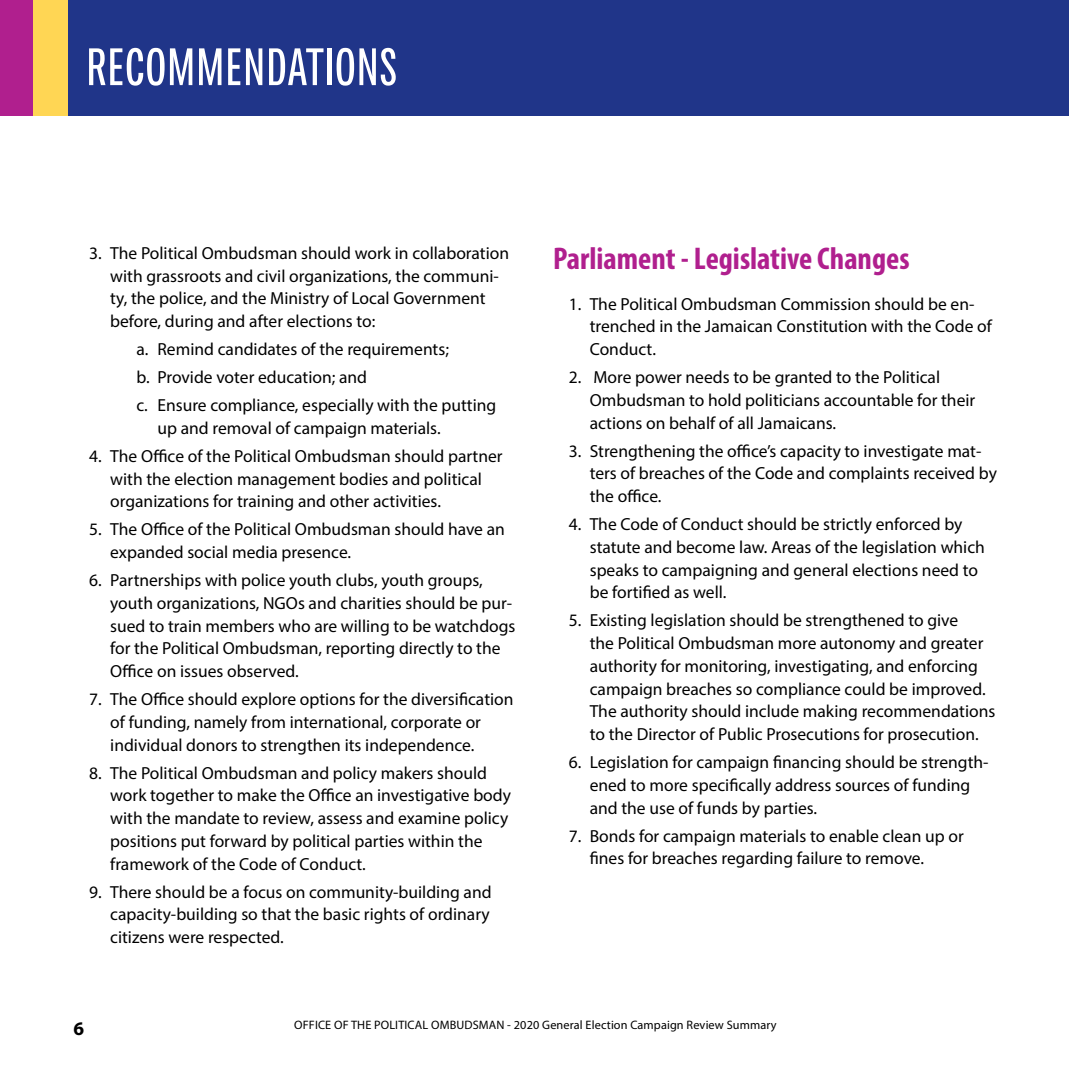
<style>
.page{position:relative;width:1071px;height:1071px;background:#fff}
.page>*{position:absolute;margin:0;border:0;box-sizing:border-box;transform-origin:0 0}
.t1{font:52.5px "Chartwell Pies";color:#fff}
.t2{font:700 condensed 31.5px "Myriad Pro";color:#b01f8e}
.t3{font:700 19.25px "Myriad Pro";color:#000}
.t4{font:17.5px/22.8px "Myriad Pro";color:#000}
.t5{font:12.25px "Myriad Pro";letter-spacing:.01em;color:#000}
</style>
<div class="page">
<div style="left:68px;top:0;width:1001px;height:116px;background:#203589"></div>
<div style="left:33px;top:0;width:35px;height:116px;background:#ffd654"></div>
<div style="left:0;top:0;width:33px;height:116px;background:#b01f8e"></div>
<h1 class="t1" style="left:86px;top:35px;width:313px">RECOMMENDATIONS</h1>
<p class="t4" style="left:110px;top:241px;width:400px;text-indent:-21px">3. The Political Ombudsman should work in collaboration with grassroots and civil organizations, the communi&shy;ty, the police, and the Ministry of Local Government before, during and after elections to:</p>
<p class="t4" style="left:136px;top:335px;width:361px;line-height:28px">a. Remind candidates of the requirements;<br>b. Provide voter education; and<br>c. Ensure compliance, especially with the putting</p>
<p class="t4" style="left:158px;top:416px;width:285px">up and removal of campaign materials.</p>
<p class="t4" style="left:110px;top:444px;width:394px;text-indent:-21px">4. The Office of the Political Ombudsman should partner with the election management bodies and political organizations for training and other activities.</p>
<p class="t4" style="left:110px;top:518px;width:396px;text-indent:-21px">5. The Office of the Political Ombudsman should have an expanded social media presence.</p>
<p class="t4" style="left:110px;top:569px;width:407px;text-indent:-21px">6. Partnerships with police youth clubs, youth groups, youth organizations, NGOs and charities should be pur&shy;sued to train members who are willing to be watchdogs for the Political Ombudsman, reporting directly to the Office on issues observed.</p>
<p class="t4" style="left:110px;top:688px;width:405px;text-indent:-21px">7. The Office should explore options for the diversification of funding, namely from international, corporate or individual donors to strengthen its independence.</p>
<p class="t4" style="left:110px;top:761px;width:402px;text-indent:-21px">8. The Political Ombudsman and policy makers should work together to make the Office an investigative body with the mandate to review, assess and examine policy positions put forward by political parties within the framework of the Code of Conduct.</p>
<p class="t4" style="left:110px;top:880px;width:383px;text-align:justify;text-indent:-21px">9. There should be a focus on community-building and capacity-building so that the basic rights of ordinary citizens were respected.</p>
<h2 class="t2" style="left:553px;top:239px;width:358px">Parliament - Legislative Changes</h2>
<p class="t4" style="left:590px;top:292px;width:404px;text-indent:-21px">1. The Political Ombudsman Commission should be en&shy;trenched in the Jamaican Constitution with the Code of<br>Conduct.</p>
<p class="t4" style="left:590px;top:366px;width:387px;text-indent:-21px">2. More power needs to be granted to the Political<br>Ombudsman to hold politicians accountable for their actions on behalf of all Jamaicans.</p>
<p class="t4" style="left:590px;top:439px;width:409px;text-indent:-21px">3. Strengthening the office’s capacity to investigate mat&shy;ters of breaches of the Code and complaints received by the office.</p>
<p class="t4" style="left:590px;top:513px;width:397px;text-indent:-21px">4. The Code of Conduct should be strictly enforced by statute and become law. Areas of the legislation which speaks to campaigning and general elections need to be fortified as well.</p>
<p class="t4" style="left:590px;top:609px;width:407px;text-indent:-21px">5. Existing legislation should be strengthened to give<br>the Political Ombudsman more autonomy and greater authority for monitoring, investigating, and enforcing campaign breaches so compliance could be improved.<br>The authority should include making recommendations to the Director of Public Prosecutions for prosecution.</p>
<p class="t4" style="left:590px;top:751px;width:400px;text-indent:-21px">6. Legislation for campaign financing should be strength&shy;ened to more specifically address sources of funding and the use of funds by parties.</p>
<p class="t4" style="left:590px;top:824px;width:375px;text-indent:-21px">7. Bonds for campaign materials to enable clean up or fines for breaches regarding failure to remove.</p>
<p class="t3" style="left:74px;top:1016px;width:12px">6</p>
<p class="t5" style="left:294px;top:1018px;width:484px">OFFICE OF THE POLITICAL OMBUDSMAN - 2020 General Election Campaign Review Summary</p>
</div>
